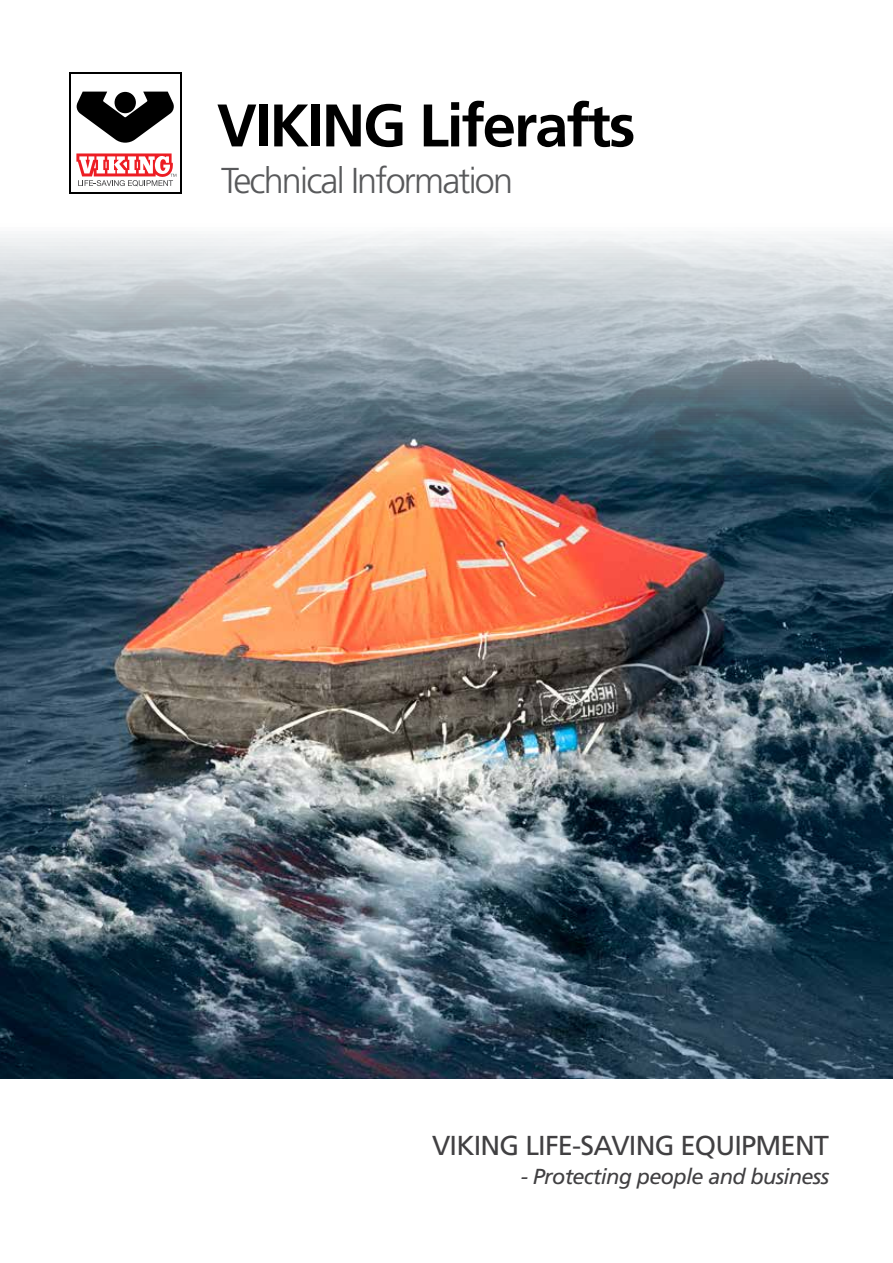
<style>
.page{position:relative;width:893px;height:1263px;background:#fff}
.page>*{position:absolute;margin:0;border:0;box-sizing:border-box;transform-origin:0 0}
.t1{font:700 60px "Frutiger";letter-spacing:-.035em;color:#000}
.t2{font:300 36px "Frutiger";letter-spacing:-.05em;color:#58595b}
.t3{font:27.45px "Frutiger";letter-spacing:-.03em;color:#414042}
.t4{font:italic 21.75px "Frutiger";letter-spacing:-.03em;color:#414042}
</style>
<div class="page">
<img style="left:0;top:234px;width:893px;height:844px">
<svg style="left:69px;top:72px;width:113px;height:121px"></svg>
<div style="left:71px;top:74px;width:109px;height:117px;background:#fff"></div>
<svg style="left:77px;top:92px;width:97px;height:51px"></svg>
<svg style="left:76px;top:153px;width:100px;height:33px"></svg>
<h1 class="t1" style="left:217px;top:90px;width:420px">VIKING Liferafts</h1>
<h2 class="t2" style="left:221px;top:160px;width:294px">Technical Information</h2>
<p class="t3" style="left:432px;top:1129px;width:399px">VIKING LIFE-SAVING EQUIPMENT</p>
<p class="t4" style="left:521px;top:1164px;width:310px">- Protecting people and business</p>
</div>
